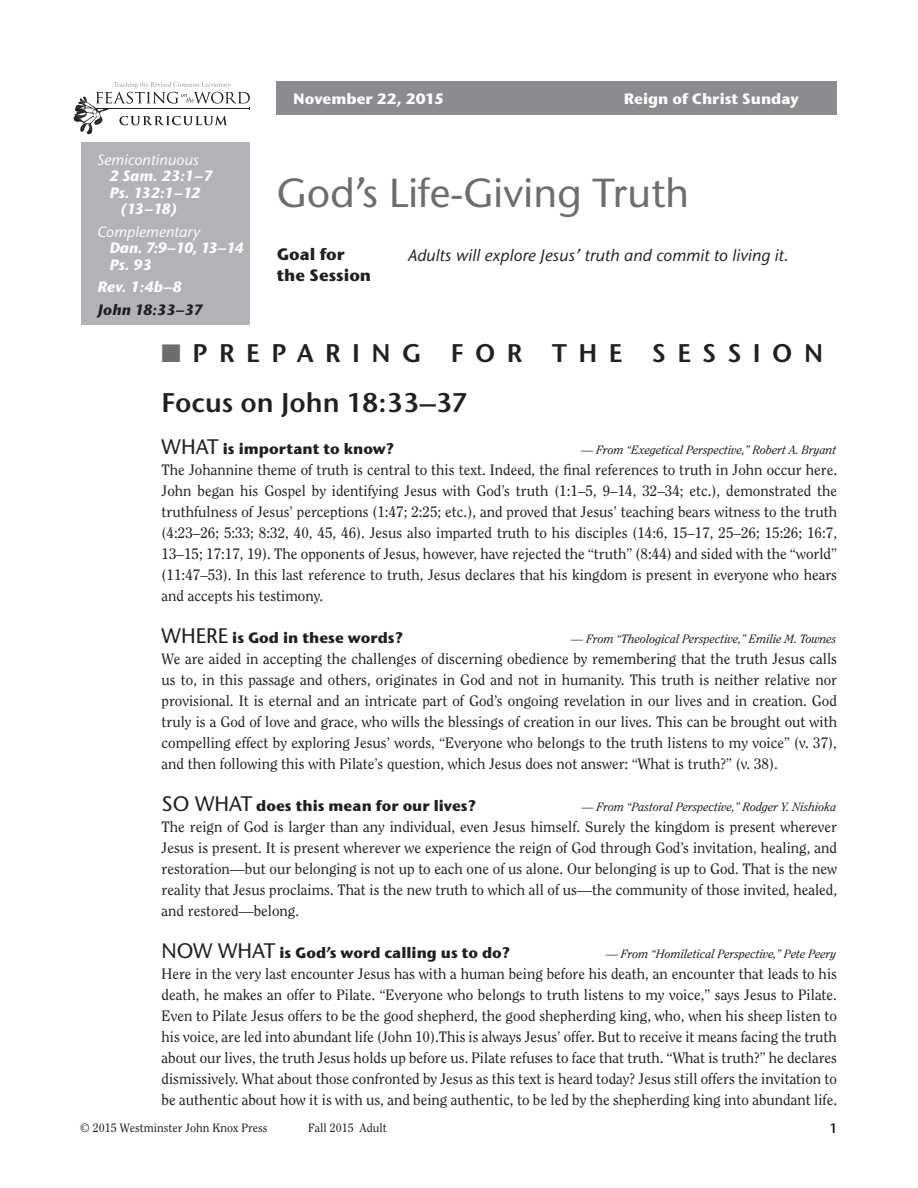
<style>
.page{position:relative;width:918px;height:1188px;background:#fff}
.page>*{position:absolute;margin:0;border:0;box-sizing:border-box;transform-origin:0 0}
.t1{font:500 40.5px "Stone Sans ITC Std";color:#6c6d70}
.t2{font:600 27px "Stone Sans ITC Std";color:#231f20}
.t3{font:600 25.5px "Stone Sans ITC Std";letter-spacing:.45em;color:#231f20}
.t4{font:italic 500 16.5px "Stone Sans ITC Std";color:#231f20}
.t5{font:700 16.5px/21px "Stone Sans ITC Std";color:#231f20}
.t6{font:15px/21px "Clearface Std";color:#231f20;text-align:justify}
.t7{font:700 15px "Stone Sans ITC Std";color:#231f20}
.t8{font:italic 700 15px/16.5px "Stone Sans ITC Std";letter-spacing:-.01em;color:#fff}
.t9{font:700 15px "Stone Sans ITC Std";color:#fff}
.t10{font:italic 500 15px "Stone Sans ITC Std";color:#fff}
.t11{font:italic 700 15px "Stone Sans ITC Std";color:#231f20}
.t12{font:500 13.5px "Stone Sans ITC Std";color:#231f20}
.t13{font:italic 12px "Clearface Std";color:#231f20}
.t14{font:12px "Clearface Std";color:#231f20}
.s1{font-weight:500;font-size:21px}
</style>
<div class="page">
<svg style="left:74px;top:82px;width:176px;height:52px"></svg>
<div style="left:81px;top:143px;width:169px;height:182px;background:#b2b3b7"></div>
<div style="left:277px;top:82px;width:560px;height:33px;background:#8a8c8f"></div>
<p class="t10" style="left:98px;top:151px;width:103px">Semicontinuous</p>
<p class="t8" style="left:110px;top:168px;width:105px">2 Sam. 23:1–7</p>
<p class="t8" style="left:110px;top:184px;width:92px">Ps. 132:1–12</p>
<p class="t8" style="left:120px;top:201px;width:59px">(13–18)</p>
<p class="t10" style="left:98px;top:223px;width:104px">Complementary</p>
<p class="t8" style="left:110px;top:240px;width:136px">Dan. 7:9–10, 13–14<br>Ps. 93</p>
<p class="t8" style="left:98px;top:279px;width:86px">Rev. 1:4b–8</p>
<p class="t11" style="left:98px;top:301px;width:106px">John 18:33–37</p>
<p class="t9" style="left:293px;top:89px;width:153px">November 22, 2015</p>
<p class="t9" style="left:624px;top:89px;width:176px">Reign of Christ Sunday</p>
<h1 class="t1" style="left:277px;top:168px;width:414px">God’s Life-Giving Truth</h1>
<p class="t4" style="left:408px;top:245px;width:382px">Adults will explore Jesus’ truth and commit to living it.</p>
<p class="t5" style="left:277px;top:243px;width:96px">Goal for the Session</p>
<h3 class="t3" style="left:193px;top:338px;width:632px">PREPARING FOR THE SESSION</h3>
<h2 class="t2" style="left:162px;top:386px;width:307px">Focus on John 18:33–37</h2>
<p class="t7" style="left:162px;top:439px;width:234px"><span class="s1">WHAT</span> is important to know?</p>
<p class="t13" style="left:581px;top:443px;width:257px">— From “Exegetical Perspective,” Robert A. Bryant</p>
<p class="t6" style="left:162px;top:459px;width:677px">The Johannine theme of truth is central to this text. Indeed, the final references to truth in John occur here.<br>John began his Gospel by identifying Jesus with God’s truth (1:1–5, 9–14, 32–34; etc.), demonstrated the truthfulness of Jesus’ perceptions (1:47; 2:25; etc.), and proved that Jesus’ teaching bears witness to the truth (4:23–26; 5:33; 8:32, 40, 45, 46). Jesus also imparted truth to his disciples (14:6, 15–17, 25–26; 15:26; 16:7, 13–15; 17:17, 19). The opponents of Jesus, however, have rejected the “truth” (8:44) and sided with the “world” (11:47–53). In this last reference to truth, Jesus declares that his kingdom is present in everyone who hears and accepts his testimony.</p>
<p class="t7" style="left:162px;top:628px;width:243px"><span class="s1">WHERE</span> is God in these words?</p>
<p class="t13" style="left:572px;top:632px;width:267px">— From “Theological Perspective,” Emilie M. Townes</p>
<p class="t6" style="left:162px;top:648px;width:677px">We are aided in accepting the challenges of discerning obedience by remembering that the truth Jesus calls us to, in this passage and others, originates in God and not in humanity. This truth is neither relative nor provisional. It is eternal and an intricate part of God’s ongoing revelation in our lives and in creation. God truly is a God of love and grace, who wills the blessings of creation in our lives. This can be brought out with compelling effect by exploring Jesus’ words, “Everyone who belongs to the truth listens to my voice” (v. 37), and then following this with Pilate’s question, which Jesus does not answer: “What is truth?” (v. 38).</p>
<p class="t7" style="left:162px;top:796px;width:316px"><span class="s1">SO WHAT</span> does this mean for our lives?</p>
<p class="t13" style="left:582px;top:800px;width:256px">— From “Pastoral Perspective,” Rodger Y. Nishioka</p>
<p class="t6" style="left:162px;top:816px;width:677px">The reign of God is larger than any individual, even Jesus himself. Surely the kingdom is present wherever Jesus is present. It is present wherever we experience the reign of God through God’s invitation, healing, and restoration—but our belonging is not up to each one of us alone. Our belonging is up to God. That is the new reality that Jesus proclaims. That is the new truth to which all of us—the community of those invited, healed, and restored—belong.</p>
<p class="t7" style="left:162px;top:943px;width:350px"><span class="s1">NOW WHAT</span> is God’s word calling us to do?</p>
<p class="t13" style="left:606px;top:947px;width:232px">— From “Homiletical Perspective,” Pete Peery</p>
<p class="t6" style="left:162px;top:963px;width:677px">Here in the very last encounter Jesus has with a human being before his death, an encounter that leads to his death, he makes an offer to Pilate. “Everyone who belongs to truth listens to my voice,” says Jesus to Pilate.<br>Even to Pilate Jesus offers to be the good shepherd, the good shepherding king, who, when his sheep listen to his voice, are led into abundant life (John 10).This is always Jesus’ offer. But to receive it means facing the truth about our lives, the truth Jesus holds up before us. Pilate refuses to face that truth. “What is truth?” he declares dismissively. What about those confronted by Jesus as this text is heard today? Jesus still offers the invitation to be authentic about how it is with us, and being authentic, to be led by the shepherding king into abundant life.</p>
<p class="t14" style="left:80px;top:1121px;width:189px">© 2015 Westminster John Knox Press</p>
<p class="t14" style="left:308px;top:1121px;width:80px">Fall 2015 Adult</p>
<p class="t12" style="left:830px;top:1120px;width:9px">1</p>
</div>
